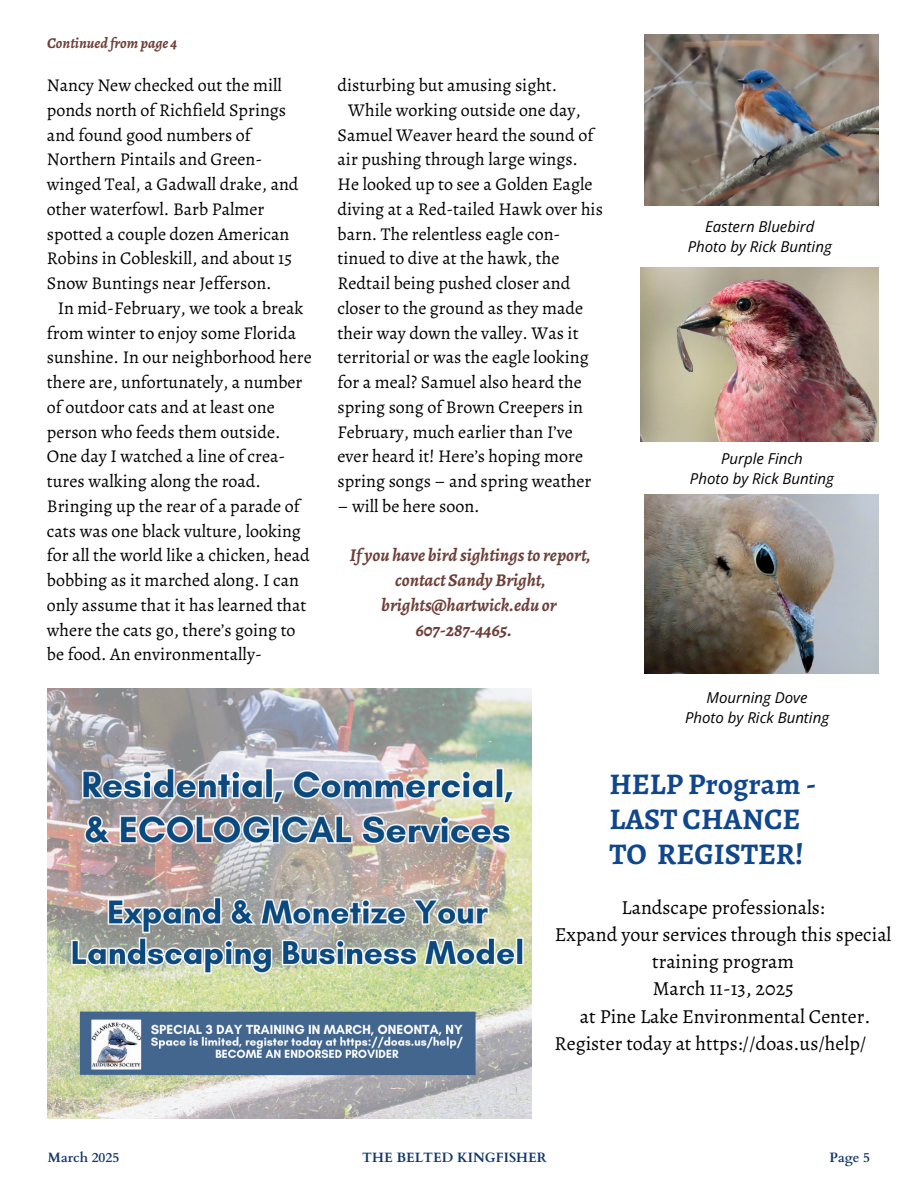
<style>
.page{position:relative;width:918px;height:1188px;background:#fff}
.page>*{position:absolute;margin:0;border:0;box-sizing:border-box;transform-origin:0 0}
.t1{font:700 30px/34.8px "Alegreya";color:#10468b}
.t2{font:19.95px "Alegreya";color:#000}
.t3{font:18px "Alegreya";color:#000}
.t4{font:italic 700 18px "Alegreya";color:#6d3f39}
.t5{font:italic 15px/20.2px "Open Sans";color:#000;text-align:center}
.t6{font:italic 700 15px "Alegreya";color:#6d3f39}
.t7{font:700 13.5px "Cardo";color:#13376b}
</style>
<div class="page">
<img style="left:640px;top:268px;width:239px;height:174px">
<img style="left:645px;top:495px;width:234px;height:179px">
<img style="left:645px;top:34px;width:234px;height:171px">
<img style="left:47px;top:689px;width:485px;height:430px">
<p class="t6" style="left:47px;top:32px;width:132px">Continued from page 4</p>
<p class="t3" style="left:47px;top:74px;width:237px">Nancy New checked out the mill</p>
<p class="t3" style="left:47px;top:99px;width:241px">ponds north of Richfield Springs</p>
<p class="t3" style="left:47px;top:123px;width:205px">and found good numbers of</p>
<p class="t3" style="left:47px;top:148px;width:217px">Northern Pintails and Green-</p>
<p class="t3" style="left:47px;top:173px;width:253px">winged Teal, a Gadwall drake, and</p>
<p class="t3" style="left:47px;top:198px;width:219px">other waterfowl. Barb Palmer</p>
<p class="t3" style="left:47px;top:222px;width:244px">spotted a couple dozen American</p>
<p class="t3" style="left:47px;top:247px;width:247px">Robins in Cobleskill, and about 15</p>
<p class="t3" style="left:47px;top:272px;width:226px">Snow Buntings near Jefferson.</p>
<p class="t3" style="left:58px;top:297px;width:247px">In mid-February, we took a break</p>
<p class="t3" style="left:47px;top:321px;width:251px">from winter to enjoy some Florida</p>
<p class="t3" style="left:47px;top:346px;width:266px">sunshine. In our neighborhood here</p>
<p class="t3" style="left:47px;top:371px;width:257px">there are, unfortunately, a number</p>
<p class="t3" style="left:47px;top:396px;width:229px">of outdoor cats and at least one</p>
<p class="t3" style="left:47px;top:420px;width:235px">person who feeds them outside.</p>
<p class="t3" style="left:47px;top:445px;width:240px">One day I watched a line of crea-</p>
<p class="t3" style="left:47px;top:470px;width:216px">tures walking along the road.</p>
<p class="t3" style="left:47px;top:495px;width:254px">Bringing up the rear of a parade of</p>
<p class="t3" style="left:47px;top:519px;width:256px">cats was one black vulture, looking</p>
<p class="t3" style="left:47px;top:544px;width:264px">for all the world like a chicken, head</p>
<p class="t3" style="left:47px;top:569px;width:254px">bobbing as it marched along. I can</p>
<p class="t3" style="left:47px;top:594px;width:261px">only assume that it has learned that</p>
<p class="t3" style="left:47px;top:618px;width:250px">where the cats go, there’s going to</p>
<p class="t3" style="left:47px;top:643px;width:216px">be food. An environmentally-</p>
<p class="t3" style="left:338px;top:74px;width:221px">disturbing but amusing sight.</p>
<p class="t3" style="left:348px;top:99px;width:234px">While working outside one day,</p>
<p class="t3" style="left:338px;top:123px;width:257px">Samuel Weaver heard the sound of</p>
<p class="t3" style="left:338px;top:148px;width:242px">air pushing through large wings.</p>
<p class="t3" style="left:338px;top:173px;width:256px">He looked up to see a Golden Eagle</p>
<p class="t3" style="left:338px;top:198px;width:267px">diving at a Red-tailed Hawk over his</p>
<p class="t3" style="left:338px;top:222px;width:224px">barn. The relentless eagle con-</p>
<p class="t3" style="left:338px;top:247px;width:223px">tinued to dive at the hawk, the</p>
<p class="t3" style="left:338px;top:272px;width:234px">Redtail being pushed closer and</p>
<p class="t3" style="left:338px;top:297px;width:247px">closer to the ground as they made</p>
<p class="t3" style="left:338px;top:321px;width:243px">their way down the valley. Was it</p>
<p class="t3" style="left:338px;top:346px;width:253px">territorial or was the eagle looking</p>
<p class="t3" style="left:338px;top:371px;width:246px">for a meal? Samuel also heard the</p>
<p class="t3" style="left:338px;top:396px;width:247px">spring song of Brown Creepers in</p>
<p class="t3" style="left:338px;top:420px;width:237px">February, much earlier than I’ve</p>
<p class="t3" style="left:338px;top:445px;width:247px">ever heard it! Here’s hoping more</p>
<p class="t3" style="left:338px;top:470px;width:255px">spring songs – and spring weather</p>
<p class="t3" style="left:338px;top:495px;width:144px">– will be here soon.</p>
<p class="t4" style="left:350px;top:542px;width:242px">If you have bird sightings to report,</p>
<p class="t4" style="left:395px;top:567px;width:152px">contact Sandy Bright,</p>
<p class="t4" style="left:381px;top:592px;width:177px">brights@hartwick.edu or</p>
<p class="t4" style="left:416px;top:617px;width:98px">607-287-4465.</p>
<p class="t5" style="left:688px;top:216px;width:146px">Eastern Bluebird<br>Photo by Rick Bunting</p>
<p class="t5" style="left:690px;top:448px;width:146px">Purple Finch<br>Photo by Rick Bunting</p>
<p class="t5" style="left:685px;top:687px;width:146px">Mourning Dove<br>Photo by Rick Bunting</p>
<h1 class="t1" style="left:610px;top:766px;width:208px">HELP Program -<br>LAST CHANCE<br>TO REGISTER!</h1>
<p class="t2" style="left:622px;top:895px;width:205px">Landscape professionals:</p>
<p class="t2" style="left:555px;top:922px;width:338px">Expand your services through this special</p>
<p class="t2" style="left:652px;top:949px;width:144px">training program</p>
<p class="t2" style="left:653px;top:976px;width:143px">March 11-13, 2025</p>
<p class="t2" style="left:580px;top:1003px;width:292px">at Pine Lake Environmental Center.</p>
<p class="t2" style="left:555px;top:1030px;width:313px">Register today at https://doas.us/help/</p>
<p class="t7" style="left:48px;top:1147px;width:73px">March 2025</p>
<p class="t7" style="left:362px;top:1147px;width:186px">THE BELTED KINGFISHER</p>
<p class="t7" style="left:829px;top:1147px;width:42px">Page 5</p>
</div>
